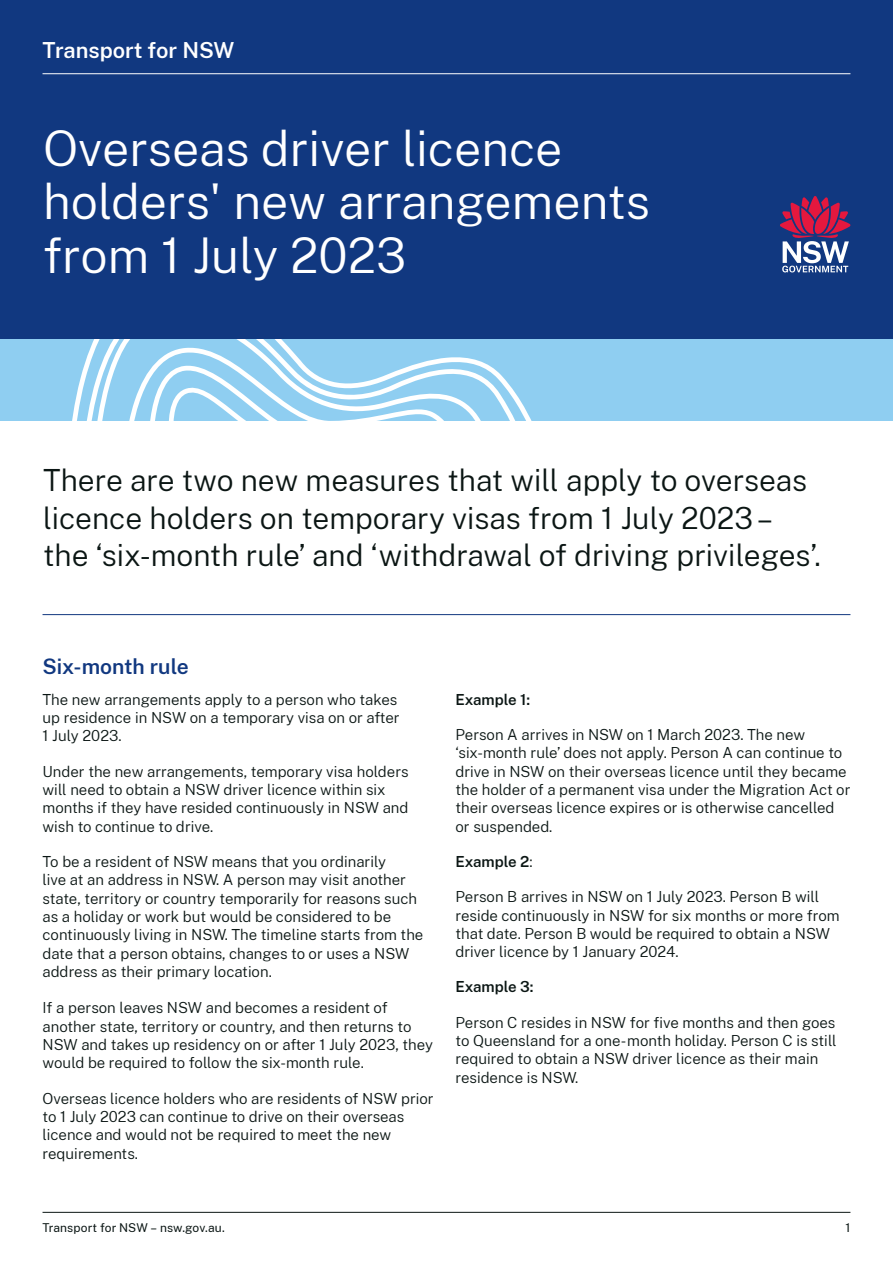
<style>
.page{position:relative;width:893px;height:1263px;background:#fff}
.page>*{position:absolute;margin:0;border:0;box-sizing:border-box;transform-origin:0 0}
.Document_Title{font:300 48.45px/53.2px "Public Sans NSW";color:#fff}
.Intro_Copy{font:300 30px/37.5px "Public Sans NSW";color:#0b1614}
.Descriptor{font:600 21.75px "Public Sans NSW";color:#fff}
.Heading_3__H3{font:600 21px "Public Sans NSW";color:#113880}
.Body{font:300 15px/18.3px "Public Sans NSW";color:#0b1614}
.Body-2{font:600 15px "Public Sans NSW";letter-spacing:-.005em;color:#0b1614}
.t1{font:12px "Public Sans NSW";letter-spacing:.005em;color:#0b1614}
.s1{font-weight:300}
</style>
<div class="page">
<div style="left:0;top:0;width:893px;height:339px;background:#113880"></div>
<div style="left:0;top:339px;width:893px;height:82px;background:#8fcef1"></div>
<svg style="left:72px;top:339px;width:460px;height:82px"></svg>
<svg style="left:780px;top:196px;width:70px;height:76px"></svg>
<hr style="left:43px;top:73px;width:807px;height:1px;background:#fff">
<hr style="left:43px;top:614px;width:807px;height:1px;background:#113880">
<hr style="left:43px;top:1212px;width:807px;height:1px;background:#0b1614">
<p class="Descriptor" style="left:43px;top:34px;width:193px">Transport for NSW</p>
<p class="Document_Title" style="left:43px;top:119px;width:608px">Overseas driver licence holders' new arrangements from 1 July 2023</p>
<p class="Intro_Copy" style="left:43px;top:460px;width:779px">There are two new measures that will apply to overseas licence holders on temporary visas from 1 July 2023 – the ‘six-month rule’ and ‘withdrawal of driving privileges’.</p>
<h3 class="Heading_3__H3" style="left:43px;top:650px;width:148px">Six-month rule</h3>
<p class="Body" style="left:43px;top:689px;width:359px">The new arrangements apply to a person who takes up residence in NSW on a temporary visa on or after<br>1 July 2023.</p>
<p class="Body" style="left:43px;top:761px;width:368px">Under the new arrangements, temporary visa holders will need to obtain a NSW driver licence within six months if they have resided continuously in NSW and wish to continue to drive.</p>
<p class="Body" style="left:43px;top:851px;width:382px">To be a resident of NSW means that you ordinarily<br>live at an address in NSW. A person may visit another state, territory or country temporarily for reasons such as a holiday or work but would be considered to be continuously living in NSW. The timeline starts from the date that a person obtains, changes to or uses a NSW address as their primary location.</p>
<p class="Body" style="left:43px;top:998px;width:392px">If a person leaves NSW and becomes a resident of another state, territory or country, and then returns to NSW and takes up residency on or after 1 July 2023, they would be required to follow the six-month rule.</p>
<p class="Body" style="left:43px;top:1088px;width:393px">Overseas licence holders who are residents of NSW prior to 1 July 2023 can continue to drive on their overseas licence and would not be required to meet the new requirements.</p>
<p class="Body-2" style="left:455px;top:688px;width:76px">Example 1:</p>
<p class="Body" style="left:455px;top:724px;width:396px">Person A arrives in NSW on 1 March 2023. The new ‘six-month rule’ does not apply. Person A can continue to drive in NSW on their overseas licence until they became the holder of a permanent visa under the Migration Act or their overseas licence expires or is otherwise cancelled or suspended.</p>
<p class="Body-2" style="left:455px;top:850px;width:79px">Example 2<span class="s1">:</span></p>
<p class="Body" style="left:455px;top:887px;width:386px">Person B arrives in NSW on 1 July 2023. Person B will reside continuously in NSW for six months or more from that date. Person B would be required to obtain a NSW driver licence by 1 January 2024.</p>
<p class="Body-2" style="left:455px;top:976px;width:80px">Example 3:</p>
<p class="Body" style="left:455px;top:1012px;width:383px">Person C resides in NSW for five months and then goes to Queensland for a one-month holiday. Person C is still required to obtain a NSW driver licence as their main residence is NSW.</p>
<p class="t1" style="left:43px;top:1219px;width:184px">Transport for NSW – nsw.gov.au.</p>
<p class="t1" style="left:846px;top:1219px;width:6px">1</p>
</div>
